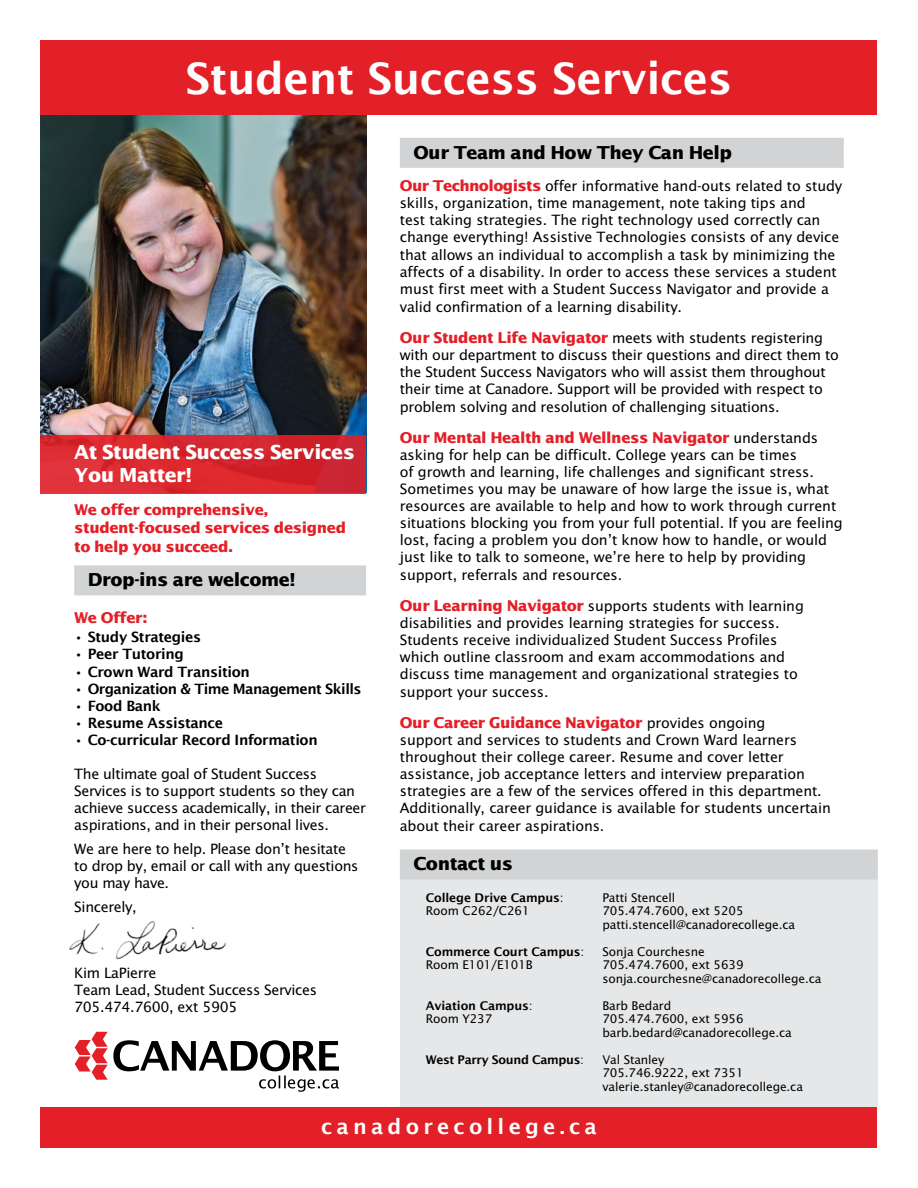
<style>
.page{position:relative;width:918px;height:1188px;background:#fff}
.page>*{position:absolute;margin:0;border:0;box-sizing:border-box;transform-origin:0 0}
.t1{font:600 43.5px "Lucida Sans";letter-spacing:-.01em;color:#fff}
.t2{font:600 21px "Lucida Sans";letter-spacing:.2em;color:#fff}
.Subhead_2{font:700 19.5px/23.4px "Lucida Sans";letter-spacing:-.025em;color:#fff}
.Shaded_Bar_One_line{font:700 18px "Lucida Sans";letter-spacing:-.025em;color:#000}
.Body_text{font:700 15px/18.5px "Lucida Sans";letter-spacing:-.025em;color:#e31f27}
.Subhead_2-2{font:700 15px "Lucida Sans";letter-spacing:-.025em;color:#e31f27}
.Body_text-2{font:14.25px/17.1px "Lucida Sans";letter-spacing:-.01em;color:#000}
.Body_text-3{font:600 14.25px "Lucida Sans";letter-spacing:-.025em;color:#000}
.Body_text-4{font:12px "Lucida Sans";letter-spacing:-.01em;color:#000}
.Body_text-5{font:600 12px "Lucida Sans";letter-spacing:-.01em;color:#000}
.s1{font-weight:700;font-size:15px;color:#e31f27}
.s2{font-weight:400;font-size:14.25px;color:#000}
.s3{font-weight:400}
</style>
<div class="page">
<div style="left:40px;top:40px;width:838px;height:75px;background:#e31f27"></div>
<div style="left:40px;top:1107px;width:838px;height:41px;background:#e31f27"></div>
<img style="left:40px;top:115px;width:326px;height:320px">
<div style="left:400px;top:850px;width:478px;height:257px;background:#e6e7e8"></div>
<img style="left:69px;top:921px;width:157px;height:39px">
<div style="left:400px;top:138px;width:444px;height:30px;background:#d1d3d4"></div>
<div style="left:74px;top:565px;width:292px;height:30px;background:#d1d3d4"></div>
<div style="left:400px;top:849px;width:478px;height:30px;background:#d1d3d4"></div>
<div style="left:40px;top:435px;width:326px;height:58px;background:linear-gradient(to right,#e22f35,#cc202b)"></div>
<svg style="left:75px;top:1032px;width:264px;height:60px"></svg>
<h1 class="t1" style="left:185px;top:53px;width:548px">Student Success Services</h1>
<p class="Shaded_Bar_One_line" style="left:413px;top:142px;width:320px">Our Team and How They Can Help</p>
<p class="Body_text-2" style="left:400px;top:177px;width:444px"><span class="s1">Our Technologists</span> offer informative hand-outs related to study skills, organization, time management, note taking tips and<br>test taking strategies. The right technology used correctly can change everything! Assistive Technologies consists of any device that allows an individual to accomplish a task by minimizing the affects of a disability. In order to access these services a student must first meet with a Student Success Navigator and provide a</p>
<p class="Body_text-2" style="left:400px;top:299px;width:284px">valid confirmation of a learning disability.</p>
<p class="Body_text-2" style="left:400px;top:329px;width:440px"><span class="s1">Our Student Life Navigator</span> meets with students registering with our department to discuss their questions and direct them to the Student Success Navigators who will assist them throughout their time at Canadore. Support will be provided with respect to problem solving and resolution of challenging situations.</p>
<p class="Body_text" style="left:400px;top:428px;width:420px">Our Mental Health and Wellness Navigator <span class="s2">understands</span></p>
<p class="Body_text-2" style="left:400px;top:446px;width:444px">asking for help can be difficult. College years can be times<br>of growth and learning, life challenges and significant stress.<br>Sometimes you may be unaware of how large the issue is, what resources are available to help and how to work through current situations blocking you from your full potential. If you are feeling lost, facing a problem you don’t know how to handle, or would just like to talk to someone, we’re here to help by providing support, referrals and resources.</p>
<p class="Body_text-2" style="left:400px;top:597px;width:406px"><span class="s1">Our Learning Navigator</span> supports students with learning disabilities and provides learning strategies for success.<br>Students receive individualized Student Success Profiles which outline classroom and exam accommodations and discuss time management and organizational strategies to support your success.</p>
<p class="Body_text" style="left:400px;top:713px;width:367px">Our Career Guidance Navigator <span class="s2">provides ongoing</span></p>
<p class="Body_text-2" style="left:400px;top:731px;width:432px">support and services to students and Crown Ward learners throughout their college career. Resume and cover letter assistance, job acceptance letters and interview preparation strategies are a few of the services offered in this department.<br>Additionally, career guidance is available for students uncertain about their career aspirations.</p>
<p class="Subhead_2" style="left:74px;top:440px;width:282px">At Student Success Services<br>You Matter!</p>
<p class="Body_text" style="left:74px;top:500px;width:273px">We offer comprehensive, student-focused services designed to help you succeed.</p>
<p class="Shaded_Bar_One_line" style="left:88px;top:569px;width:209px">Drop-ins are welcome!</p>
<p class="Subhead_2-2" style="left:74px;top:609px;width:75px">We Offer:</p>
<p class="Body_text-3" style="left:74px;top:629px;width:129px">• Study Strategies</p>
<p class="Body_text-3" style="left:74px;top:646px;width:111px">• Peer Tutoring</p>
<p class="Body_text-3" style="left:74px;top:663px;width:177px">• Crown Ward Transition</p>
<p class="Body_text-3" style="left:74px;top:680px;width:289px">• Organization &amp; Time Management Skills</p>
<p class="Body_text-3" style="left:74px;top:697px;width:88px">• Food Bank</p>
<p class="Body_text-3" style="left:74px;top:715px;width:150px">• Resume Assistance</p>
<p class="Body_text-3" style="left:74px;top:732px;width:245px">• Co-curricular Record Information</p>
<p class="Body_text-2" style="left:74px;top:765px;width:293px">The ultimate goal of Student Success Services is to support students so they can achieve success academically, in their career aspirations, and in their personal lives.</p>
<p class="Body_text-2" style="left:74px;top:841px;width:286px">We are here to help. Please don’t hesitate to drop by, email or call with any questions you may have.</p>
<p class="Body_text-2" style="left:74px;top:899px;width:64px">Sincerely,</p>
<p class="Shaded_Bar_One_line" style="left:413px;top:853px;width:101px">Contact us</p>
<p class="Body_text-5" style="left:426px;top:891px;width:139px">College Drive Campus<span class="s3">:</span></p>
<p class="Body_text-4" style="left:602px;top:891px;width:74px">Patti Stencell</p>
<p class="Body_text-4" style="left:426px;top:904px;width:105px">Room C262/C261</p>
<p class="Body_text-4" style="left:602px;top:904px;width:143px">705.474.7600, ext 5205</p>
<p class="Body_text-4" style="left:602px;top:918px;width:194px">patti.stencell@canadorecollege.ca</p>
<p class="Body_text-5" style="left:426px;top:945px;width:160px">Commerce Court Campus<span class="s3">:</span></p>
<p class="Body_text-4" style="left:603px;top:945px;width:104px">Sonja Courchesne</p>
<p class="Body_text-4" style="left:426px;top:958px;width:108px">Room E101/E101B</p>
<p class="Body_text-4" style="left:602px;top:958px;width:143px">705.474.7600, ext 5639</p>
<p class="Body_text-4" style="left:602px;top:972px;width:220px">sonja.courchesne@canadorecollege.ca</p>
<p class="Body_text-5" style="left:426px;top:999px;width:108px">Aviation Campus<span class="s3">:</span></p>
<p class="Body_text-4" style="left:602px;top:999px;width:70px">Barb Bedard</p>
<p class="Body_text-4" style="left:426px;top:1012px;width:68px">Room Y237</p>
<p class="Body_text-4" style="left:602px;top:1012px;width:143px">705.474.7600, ext 5956</p>
<p class="Body_text-4" style="left:602px;top:1026px;width:191px">barb.bedard@canadorecollege.ca</p>
<p class="Body_text-5" style="left:426px;top:1053px;width:160px">West Parry Sound Campus<span class="s3">:</span></p>
<p class="Body_text-4" style="left:602px;top:1053px;width:63px">Val Stanley</p>
<p class="Body_text-4" style="left:602px;top:1066px;width:143px">705.746.9222, ext 7351</p>
<p class="Body_text-4" style="left:602px;top:1080px;width:202px">valerie.stanley@canadorecollege.ca</p>
<h2 class="t2" style="left:321px;top:1115px;width:277px">canadorecollege.ca</h2>
<p class="Body_text-2" style="left:74px;top:964px;width:84px">Kim LaPierre</p>
<p class="Body_text-2" style="left:74px;top:981px;width:244px">Team Lead, Student Success Services</p>
<p class="Body_text-2" style="left:74px;top:998px;width:165px">705.474.7600, ext 5905</p>
</div>
